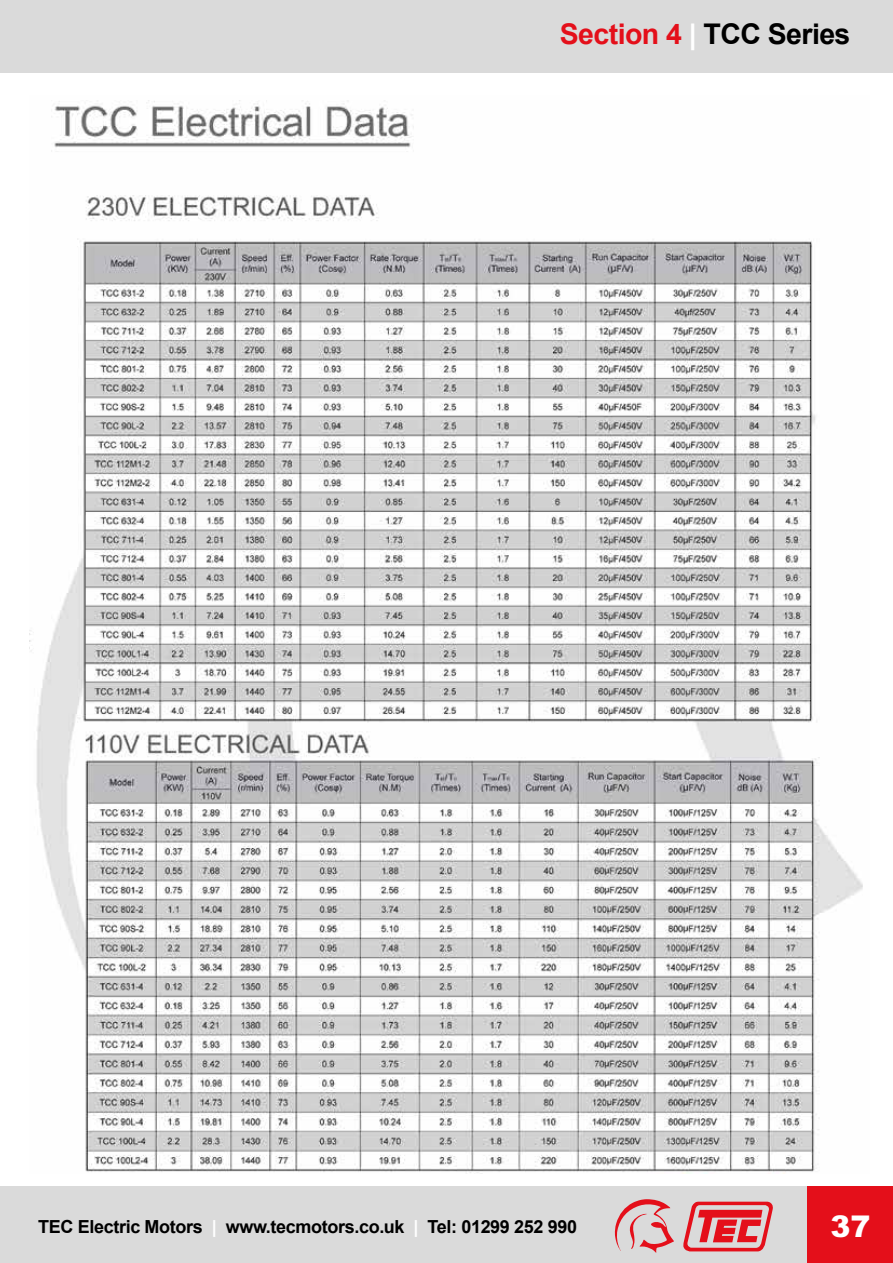
<style>
.page{position:relative;width:893px;height:1263px;background:#fff}
.page>*{position:absolute;margin:0;border:0;box-sizing:border-box;transform-origin:0 0}
.t1{font:900 30px "Arial";color:#fff}
.t2{font:700 28.5px "Arial";letter-spacing:-.02em;color:#000}
.t3{font:700 18px "Arial";letter-spacing:-.02em;color:#000}
.s1{color:#e40f1a}
.s2{color:#fff}
</style>
<div class="page">
<img style="left:30px;top:100px;width:833px;height:1074px">
<div style="left:0;top:0;width:893px;height:72px;background:#dadada"></div>
<div style="left:0;top:1186px;width:893px;height:77px;background:#dadada"></div>
<svg style="left:614px;top:1199px;width:60px;height:54px"></svg>
<svg style="left:683px;top:1202px;width:90px;height:49px"></svg>
<div style="left:808px;top:1186px;width:85px;height:77px;background:#e40f1a"></div>
<h2 class="t2" style="left:560px;top:16px;width:292px"><span class="s1">Section 4</span> <span class="s2">|</span> TCC Series</h2>
<p class="t3" style="left:38px;top:1215px;width:540px">TEC Electric Motors <span class="s2">|</span> www.tecmotors.co.uk <span class="s2">|</span> Tel: 01299 252 990</p>
<h1 class="t1" style="left:830px;top:1207px;width:42px">37</h1>
</div>
